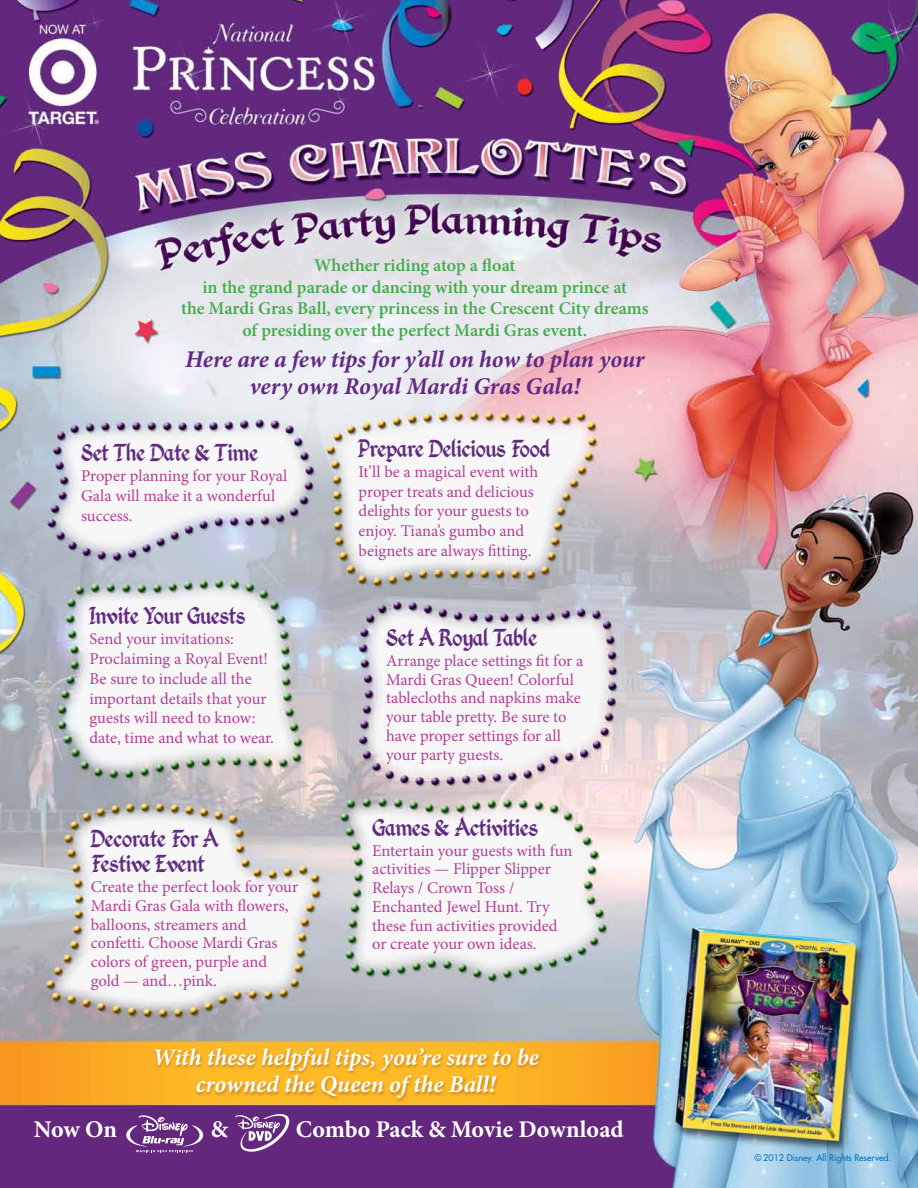
<style>
.page{position:relative;width:918px;height:1188px;background:#fff}
.page>*{position:absolute;margin:0;border:0;box-sizing:border-box;transform-origin:0 0}
.t1{font:27px/25.5px "Kingthings Calligraphica";color:#622a80}
.t2{font:italic 700 24px/27px "Minion Pro";letter-spacing:-.005em;color:#622a80;text-align:center}
.t3{font:italic 700 24px/27px "Minion Pro";letter-spacing:-.005em;color:#fff;text-align:center}
.t4{font:700 24px "Minion Pro";color:#fff}
.t5{font:600 18px/21.6px "Minion Pro";color:#41ad49;text-align:center}
.t6{font:16.5px/18.8px "Minion Pro";color:#b43e97}
.t7{font:9px "Futura";color:#0072bc}
</style>
<div class="page">
<img style="left:0;top:0;width:918px;height:1188px">
<div style="left:153px;top:1046px;width:390px;height:57px;background:#b76e11;opacity:.75"></div>
<svg style="left:126px;top:1115px;width:77px;height:37px;background:#845599"></svg>
<svg style="left:236px;top:1114px;width:57px;height:38px;background:#8c61a0"></svg>
<p class="t5" style="left:181px;top:255px;width:469px">Whether riding atop a float<br>in the grand parade or dancing with your dream prince at<br>the Mardi Gras Ball, every princess in the Crescent City dreams of presiding over the perfect Mardi Gras event.</p>
<h2 class="t2" style="left:185px;top:345px;width:461px">Here are a few tips for y’all on how to plan your very own Royal Mardi Gras Gala!</h2>
<h1 class="t1" style="left:81px;top:439px;width:178px">Set The Date &amp; Time</h1>
<p class="t6" style="left:81px;top:466px;width:208px;line-height:19.8px">Proper planning for your Royal<br>Gala will make it a wonderful success.</p>
<h1 class="t1" style="left:359px;top:435px;width:193px">Prepare Delicious Food</h1>
<p class="t6" style="left:359px;top:462px;width:181px;line-height:19.8px">It’ll be a magical event with proper treats and delicious delights for your guests to enjoy. Tiana’s gumbo and beignets are always fitting.</p>
<h1 class="t1" style="left:90px;top:602px;width:157px">Invite Your Guests</h1>
<p class="t6" style="left:90px;top:629px;width:186px;line-height:19.8px">Send your invitations:<br>Proclaiming a Royal Event!<br>Be sure to include all the important details that your guests will need to know: date, time and what to wear.</p>
<h1 class="t1" style="left:386px;top:624px;width:153px">Set A Royal Table</h1>
<p class="t6" style="left:386px;top:651px;width:199px">Arrange place settings fit for a<br>Mardi Gras Queen! Colorful tablecloths and napkins make your table pretty. Be sure to have proper settings for all your party guests.</p>
<h1 class="t1" style="left:91px;top:825px;width:129px">Decorate For A<br>Festive Event</h1>
<p class="t6" style="left:91px;top:877px;width:209px">Create the perfect look for your<br>Mardi Gras Gala with flowers, balloons, streamers and confetti. Choose Mardi Gras colors of green, purple and gold — and…pink.</p>
<h1 class="t1" style="left:372px;top:814px;width:167px">Games &amp; Activities</h1>
<p class="t6" style="left:372px;top:841px;width:202px">Entertain your guests with fun activities — Flipper Slipper<br>Relays / Crown Toss /<br>Enchanted Jewel Hunt. Try these fun activities provided or create your own ideas.</p>
<h2 class="t3" style="left:153px;top:1044px;width:388px">With these helpful tips, you’re sure to be crowned the Queen of the Ball!</h2>
<h2 class="t4" style="left:34px;top:1113px;width:85px">Now On</h2>
<h2 class="t4" style="left:211px;top:1113px;width:19px">&amp;</h2>
<h2 class="t4" style="left:296px;top:1113px;width:330px">Combo Pack &amp; Movie Download</h2>
<p class="t7" style="left:755px;top:1151px;width:138px">© 2012 Disney. All Rights Reserved.</p>
</div>
